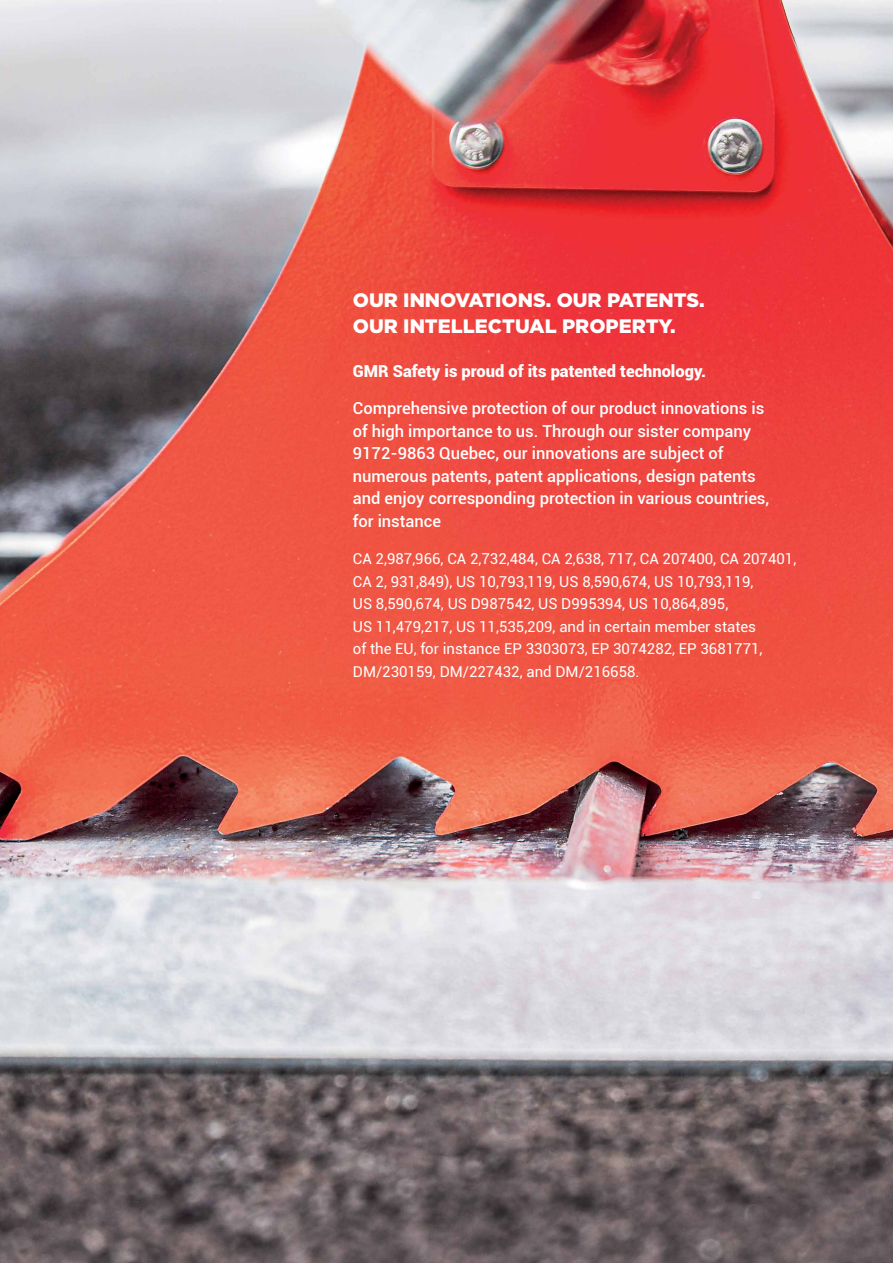
<style>
.page{position:relative;width:893px;height:1263px;background:#fff}
.page>*{position:absolute;margin:0;border:0;box-sizing:border-box;transform-origin:0 0}
.t1{font:900 19.5px/25.8px "Gotham";color:#fff}
.t2{font:500 16.5px/22.5px "Roboto";color:#fff}
.t3{font:900 16.5px "Roboto";color:#fff}
.t4{font:15px/22.5px "Roboto";color:#fff}
</style>
<div class="page">
<img style="left:0;top:0;width:893px;height:1263px">
<h1 class="t1" style="left:353px;top:287px;width:353px">OUR INNOVATIONS. OUR PATENTS.<br>OUR INTELLECTUAL PROPERTY.</h1>
<p class="t3" style="left:353px;top:359px;width:355px">GMR Safety is proud of its patented technology.</p>
<p class="t2" style="left:353px;top:397px;width:418px">Comprehensive protection of our product innovations is of high importance to us. Through our sister company 9172-9863 Quebec, our innovations are subject of numerous patents, patent applications, design patents and enjoy corresponding protection in various countries, for instance</p>
<p class="t4" style="left:353px;top:547px;width:445px">CA 2,987,966, CA 2,732,484, CA 2,638, 717, CA 207400, CA 207401, CA 2, 931,849), US 10,793,119, US 8,590,674, US 10,793,119,<br>US 8,590,674, US D987542, US D995394, US 10,864,895,<br>US 11,479,217, US 11,535,209, and in certain member states<br>of the EU, for instance EP 3303073, EP 3074282, EP 3681771, DM/230159, DM/227432, and DM/216658.</p>
</div>
